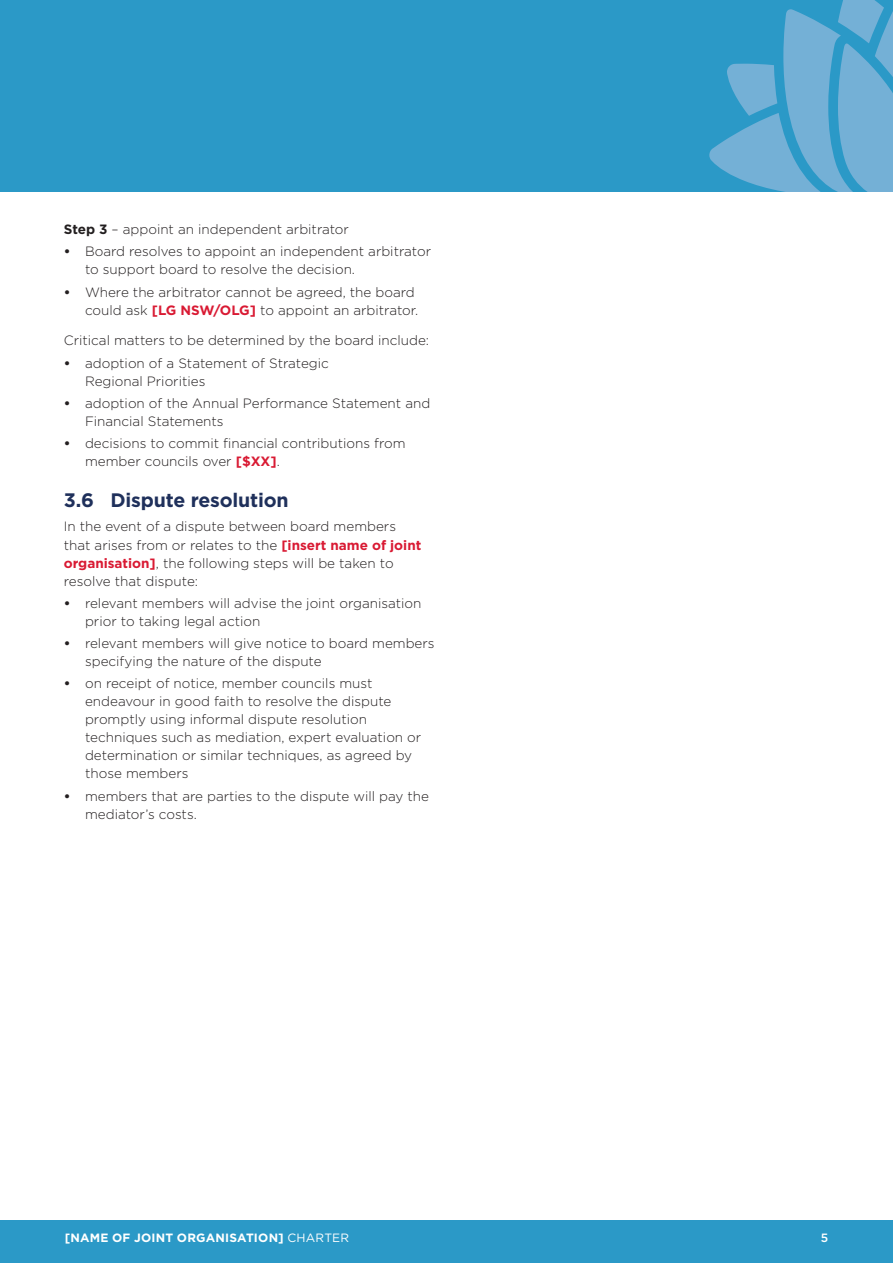
<style>
.page{position:relative;width:893px;height:1263px;background:#fff}
.page>*{position:absolute;margin:0;border:0;box-sizing:border-box;transform-origin:0 0}
.t1{font:700 19.5px "Gotham";letter-spacing:-.01em;color:#1f305b}
.body_b4_bullet{font:300 13.5px/18px "Gotham";color:#231f20}
.t2{font:700 12px "Gotham";letter-spacing:.02em;color:#fff}
.t3{font:500 12px "Gotham";color:#fff}
.s1{font-weight:700}
.s2{font-weight:700;color:#d91a33}
.s3{font-weight:400}
</style>
<div class="page">
<div style="left:0;top:1220px;width:893px;height:43px;background:#2b99c7"></div>
<div style="left:0;top:0;width:893px;height:191px;background:#2b99c7"></div>
<svg style="left:709px;top:0;width:184px;height:191px"></svg>
<p class="body_b4_bullet" style="left:64px;top:220px;width:287px"><span class="s1">Step 3</span> – appoint an independent arbitrator</p>
<p class="body_b4_bullet" style="left:85px;top:242px;width:347px;text-indent:-21px"><span class="s1">•</span> Board resolves to appoint an independent arbitrator to support board to resolve the decision.</p>
<p class="body_b4_bullet" style="left:64px;top:282px;width:356px;text-align:right"><span class="s1">•</span> Where the arbitrator cannot be agreed, the board could ask <span class="s2">[LG NSW/OLG]</span> to appoint an arbitrator.</p>
<p class="body_b4_bullet" style="left:64px;top:331px;width:367px">Critical matters to be determined by the board include:</p>
<p class="body_b4_bullet" style="left:85px;top:353px;width:245px;text-indent:-21px"><span class="s1">•</span> adoption of a Statement of Strategic<br>Regional Priorities</p>
<p class="body_b4_bullet" style="left:85px;top:394px;width:347px;text-indent:-21px"><span class="s1">•</span> adoption of the Annual Performance Statement and<br>Financial Statements</p>
<p class="body_b4_bullet" style="left:85px;top:434px;width:322px;text-indent:-21px"><span class="s1">•</span> decisions to commit financial contributions from member councils over <span class="s2">[$XX]</span>.</p>
<h2 class="t1" style="left:64px;top:487px;width:226px">3.6 Dispute resolution</h2>
<p class="body_b4_bullet" style="left:64px;top:517px;width:359px">In the event of a dispute between board members that arises from or relates to the <span class="s2">[insert name of joint organisation]</span>, the following steps will be taken to resolve that dispute:</p>
<p class="body_b4_bullet" style="left:85px;top:594px;width:338px;text-indent:-21px"><span class="s1">•</span> relevant members will advise the joint organisation prior to taking legal action</p>
<p class="body_b4_bullet" style="left:85px;top:634px;width:351px;text-indent:-21px"><span class="s1">•</span> relevant members will give notice to board members specifying the nature of the dispute</p>
<p class="body_b4_bullet" style="left:85px;top:674px;width:338px;text-indent:-21px"><span class="s1">•</span> on receipt of notice, member councils must endeavour in good faith to resolve the dispute promptly using informal dispute resolution techniques such as mediation, expert evaluation or determination or similar techniques, as agreed by those members</p>
<p class="body_b4_bullet" style="left:85px;top:786px;width:346px;text-indent:-21px"><span class="s1">•</span> members that are parties to the dispute will pay the mediator’s costs.</p>
<p class="t2" style="left:65px;top:1229px;width:286px">[NAME OF JOINT ORGANISATION] <span class="s3">CHARTER</span></p>
<p class="t3" style="left:821px;top:1229px;width:9px">5</p>
</div>
